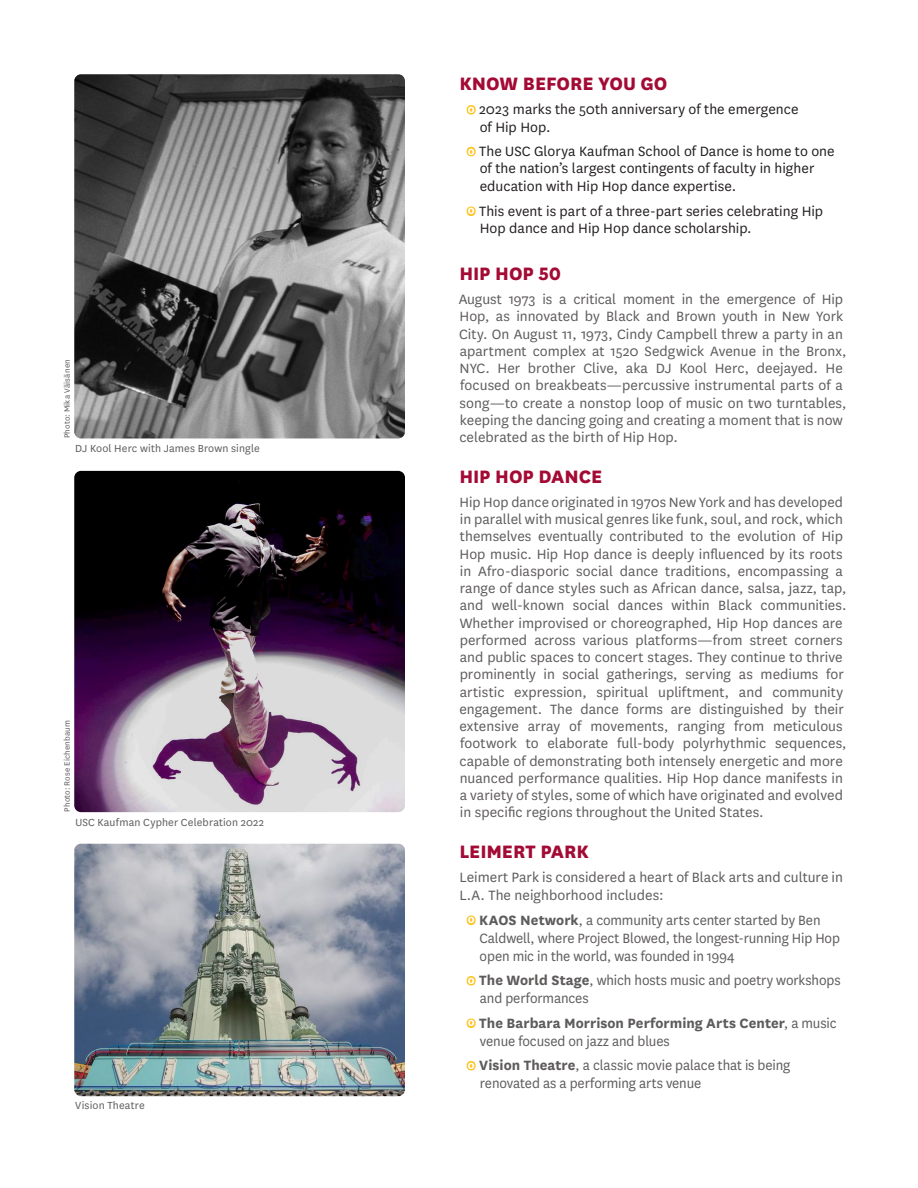
<style>
.page{position:relative;width:918px;height:1188px;background:#fff}
.page>*{position:absolute;margin:0;border:0;box-sizing:border-box;transform-origin:0 0}
.Heading__Cardinal{font:800 21px "National";letter-spacing:-.005em;color:#a30a34}
.Body_Text{font:15.75px/17.2px "National";color:#5e5b5b}
.Body_Text_Bullets__white{font:15.75px/18px "National";letter-spacing:-.01em;color:#5e5b5b;scale:.96 1}
.Body_Text_Bullet__Black{font:15.75px/17.2px "National";color:#231f20}
.Body_Text_Bullets__white-2{font:700 15.75px/18px "National";letter-spacing:.005em;color:#5e5b5b}
.Photography_Info{font:12px "National";letter-spacing:.015em;color:#5e5b5b}
.Photo_Credits{font:9px "National";letter-spacing:.02em;color:#5e5b5b}
.s1{font-weight:700;font-size:13.5px;color:#fec422}
.s2{font-weight:700}
.s3{font-size:13.5px;color:#fec422}
.s4{font-weight:400}
</style>
<div class="page">
<img style="left:74px;top:844px;width:331px;height:252px">
<img style="left:74px;top:471px;width:331px;height:341px">
<img style="left:74px;top:74px;width:331px;height:364px">
<p class="Photo_Credits" style="left:61px;top:438px;width:80px;rotate:-90deg">Photo: Mika Väisänen</p>
<p class="Photography_Info" style="left:75px;top:440px;width:186px">DJ Kool Herc with James Brown single</p>
<p class="Photo_Credits" style="left:61px;top:812px;width:93px;rotate:-90deg">Photo: Rose Eichenbaum</p>
<p class="Photography_Info" style="left:75px;top:814px;width:190px">USC Kaufman Cypher Celebration 2022</p>
<p class="Photography_Info" style="left:75px;top:1098px;width:71px">Vision Theatre</p>
<p class="Heading__Cardinal" style="left:460px;top:68px;width:210px">KNOW BEFORE YOU GO</p>
<p class="Body_Text_Bullet__Black" style="left:480px;top:100px;width:320px;text-indent:-12px"><span class="s1">o</span> 2023 marks the 50th anniversary of the emergence of Hip Hop.</p>
<p class="Body_Text_Bullet__Black" style="left:480px;top:142px;width:357px;line-height:17.7px;text-indent:-12px"><span class="s1">o</span> The USC Glorya Kaufman School of Dance is home to one of the nation’s largest contingents of faculty in higher education with Hip Hop dance expertise.</p>
<p class="Body_Text_Bullet__Black" style="left:480px;top:202px;width:345px;text-indent:-12px"><span class="s1">o</span> This event is part of a three-part series celebrating Hip<br>Hop dance and Hip Hop dance scholarship.</p>
<p class="Heading__Cardinal" style="left:460px;top:258px;width:103px">HIP HOP 50</p>
<p class="Body_Text" style="left:459px;top:290px;width:390px">August 1973 is a critical moment in the emergence of Hip Hop, as innovated by Black and Brown youth in New York City. On August 11, 1973, Cindy Campbell threw a party in an apartment complex at 1520 Sedgwick Avenue in the Bronx, NYC. Her brother Clive, aka DJ Kool Herc, deejayed. He focused on breakbeats—percussive instrumental parts of a song—to create a nonstop loop of music on two turntables, keeping the dancing going and creating a moment that is now celebrated as the birth of Hip Hop.</p>
<p class="Heading__Cardinal" style="left:460px;top:461px;width:144px">HIP HOP DANCE</p>
<p class="Body_Text" style="left:459px;top:493px;width:389px">Hip Hop dance originated in 1970s New York and has developed in parallel with musical genres like funk, soul, and rock, which themselves eventually contributed to the evolution of Hip Hop music. Hip Hop dance is deeply influenced by its roots in Afro-diasporic social dance traditions, encompassing a range of dance styles such as African dance, salsa, jazz, tap, and well-known social dances within Black communities.<br>Whether improvised or choreographed, Hip Hop dances are performed across various platforms—from street corners and public spaces to concert stages. They continue to thrive prominently in social gatherings, serving as mediums for artistic expression, spiritual upliftment, and community engagement. The dance forms are distinguished by their extensive array of movements, ranging from meticulous footwork to elaborate full-body polyrhythmic sequences, capable of demonstrating both intensely energetic and more nuanced performance qualities. Hip Hop dance manifests in a variety of styles, some of which have originated and evolved in specific regions throughout the United States.</p>
<p class="Heading__Cardinal" style="left:460px;top:836px;width:131px">LEIMERT PARK</p>
<p class="Body_Text" style="left:460px;top:868px;width:385px;line-height:18px">Leimert Park is considered a heart of Black arts and culture in<br>L.A. The neighborhood includes:</p>
<p class="Body_Text_Bullets__white" style="left:479px;top:910px;width:377px;text-indent:-12px"><span class="s1">o</span> <span class="s2">KAOS Network</span>, a community arts center started by Ben<br>Caldwell, where Project Blowed, the longest-running Hip Hop open mic in the world, was founded in 1994</p>
<p class="Body_Text_Bullets__white" style="left:480px;top:971px;width:377px;text-indent:-12px"><span class="s1">o</span> <span class="s2">The World Stage</span>, which hosts music and poetry workshops and performances</p>
<p class="Body_Text_Bullets__white-2" style="left:480px;top:1013px;width:358px;text-indent:-12px"><span class="s3">o</span> The Barbara Morrison Performing Arts Center<span class="s4">, a music venue focused on jazz and blues</span></p>
<p class="Body_Text_Bullets__white" style="left:480px;top:1056px;width:325px;text-indent:-12px"><span class="s1">o</span> <span class="s2">Vision Theatre</span>, a classic movie palace that is being renovated as a performing arts venue</p>
</div>
